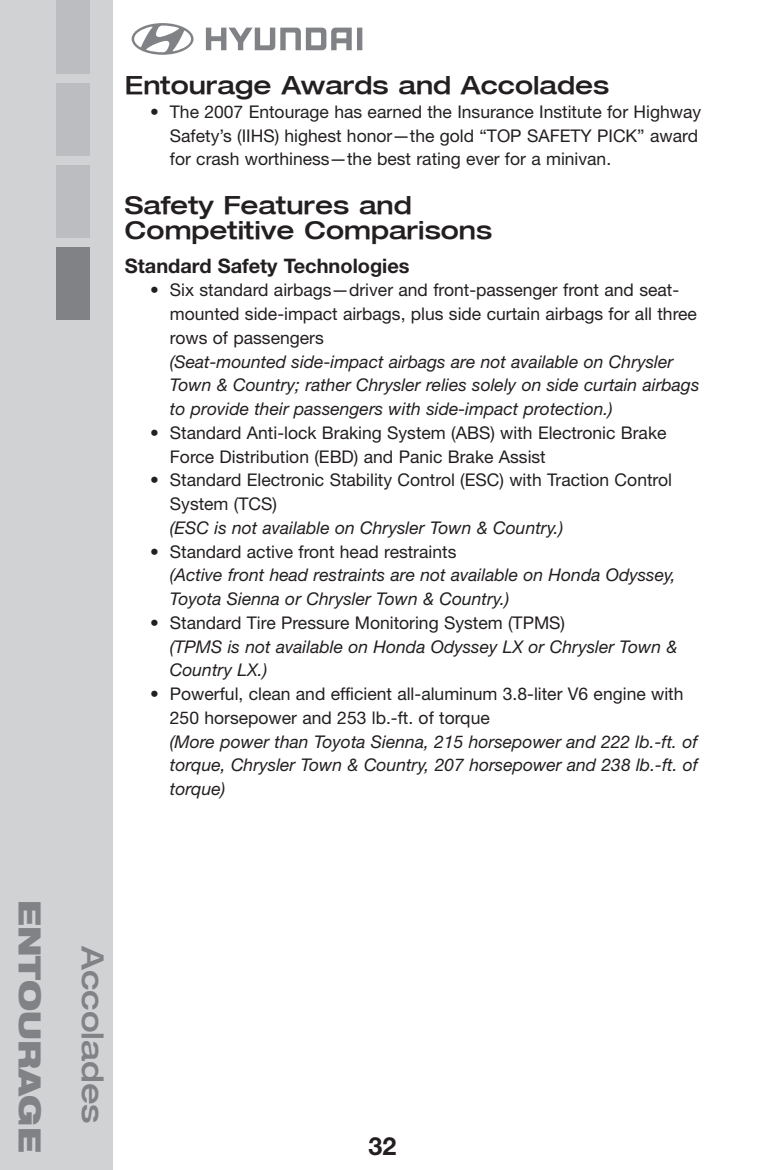
<style>
.page{position:relative;width:765px;height:1170px;background:#fff}
.page>*{position:absolute;margin:0;border:0;box-sizing:border-box;transform-origin:0 0}
.t1{font:500 expanded 30px "Helvetica Neue LT";color:#808285}
.t2{font:900 expanded 30px "Helvetica Neue LT";color:#808285}
.t3{font:500 expanded 25px/25px "Helvetica Neue LT";color:#231f20}
.t4{font:700 25px "Helvetica Neue";color:#231f20}
.t5{font:700 20px "Helvetica Neue";color:#231f20}
.t6{font:17.5px/23.8px "Helvetica Neue";color:#231f20}
.t7{font:italic 17.5px/23.8px "Helvetica Neue";color:#231f20}
</style>
<div class="page">
<div style="left:0;top:0;width:112px;height:1170px;background:#d1d2d4"></div>
<div style="left:56px;top:0;width:34px;height:73px;background:#bcbdc0"></div>
<div style="left:56px;top:83px;width:34px;height:73px;background:#bcbdc0"></div>
<div style="left:56px;top:165px;width:34px;height:73px;background:#bcbdc0"></div>
<div style="left:56px;top:248px;width:34px;height:72px;background:#808285"></div>
<svg style="left:132px;top:23px;width:230px;height:32px"></svg>
<h2 class="t3" style="left:125px;top:72px;width:486px">Entourage Awards and Accolades</h2>
<p class="t6" style="left:170px;top:101px;width:533px;text-indent:-20px">• The 2007 Entourage has earned the Insurance Institute for Highway<br>Safety’s (IIHS) highest honor—the gold “TOP SAFETY PICK” award for crash worthiness—the best rating ever for a minivan.</p>
<h2 class="t3" style="left:125px;top:192px;width:369px">Safety Features and<br>Competitive Comparisons</h2>
<p class="t5" style="left:125px;top:258px;width:286px">Standard Safety Technologies</p>
<p class="t6" style="left:170px;top:280px;width:529px;text-indent:-20px">• Six standard airbags—driver and front-passenger front and seat&shy;mounted side-impact airbags, plus side curtain airbags for all three rows of passengers</p>
<p class="t7" style="left:170px;top:351px;width:531px">(Seat-mounted side-impact airbags are not available on Chrysler<br>Town &amp; Country; rather Chrysler relies solely on side curtain airbags to provide their passengers with side-impact protection.)</p>
<p class="t6" style="left:170px;top:422px;width:498px;text-indent:-20px">• Standard Anti-lock Braking System (ABS) with Electronic Brake<br>Force Distribution (EBD) and Panic Brake Assist</p>
<p class="t6" style="left:170px;top:470px;width:504px;text-indent:-20px">• Standard Electronic Stability Control (ESC) with Traction Control<br>System (TCS)</p>
<p class="t7" style="left:170px;top:517px;width:395px">(ESC is not available on Chrysler Town &amp; Country.)</p>
<p class="t6" style="left:150px;top:541px;width:308px">• Standard active front head restraints</p>
<p class="t7" style="left:170px;top:565px;width:507px">(Active front head restraints are not available on Honda Odyssey,<br>Toyota Sienna or Chrysler Town &amp; Country.)</p>
<p class="t6" style="left:150px;top:612px;width:417px">• Standard Tire Pressure Monitoring System (TPMS)</p>
<p class="t7" style="left:170px;top:636px;width:509px">(TPMS is not available on Honda Odyssey LX or Chrysler Town &amp;<br>Country LX.)</p>
<p class="t6" style="left:170px;top:684px;width:515px;text-indent:-20px">• Powerful, clean and efficient all-aluminum 3.8-liter V6 engine with<br>250 horsepower and 253 lb.-ft. of torque</p>
<p class="t7" style="left:170px;top:731px;width:530px;text-align:justify">(More power than Toyota Sienna, 215 horsepower and 222 lb.-ft. of torque, Chrysler Town &amp; Country, 207 horsepower and 238 lb.-ft. of torque)</p>
<h1 class="t2" style="left:49px;top:900px;width:254px;rotate:90deg">ENTOURAGE</h1>
<h1 class="t1" style="left:112px;top:946px;width:180px;rotate:90deg">Accolades</h1>
<h2 class="t4" style="left:369px;top:1137px;width:29px">32</h2>
</div>
